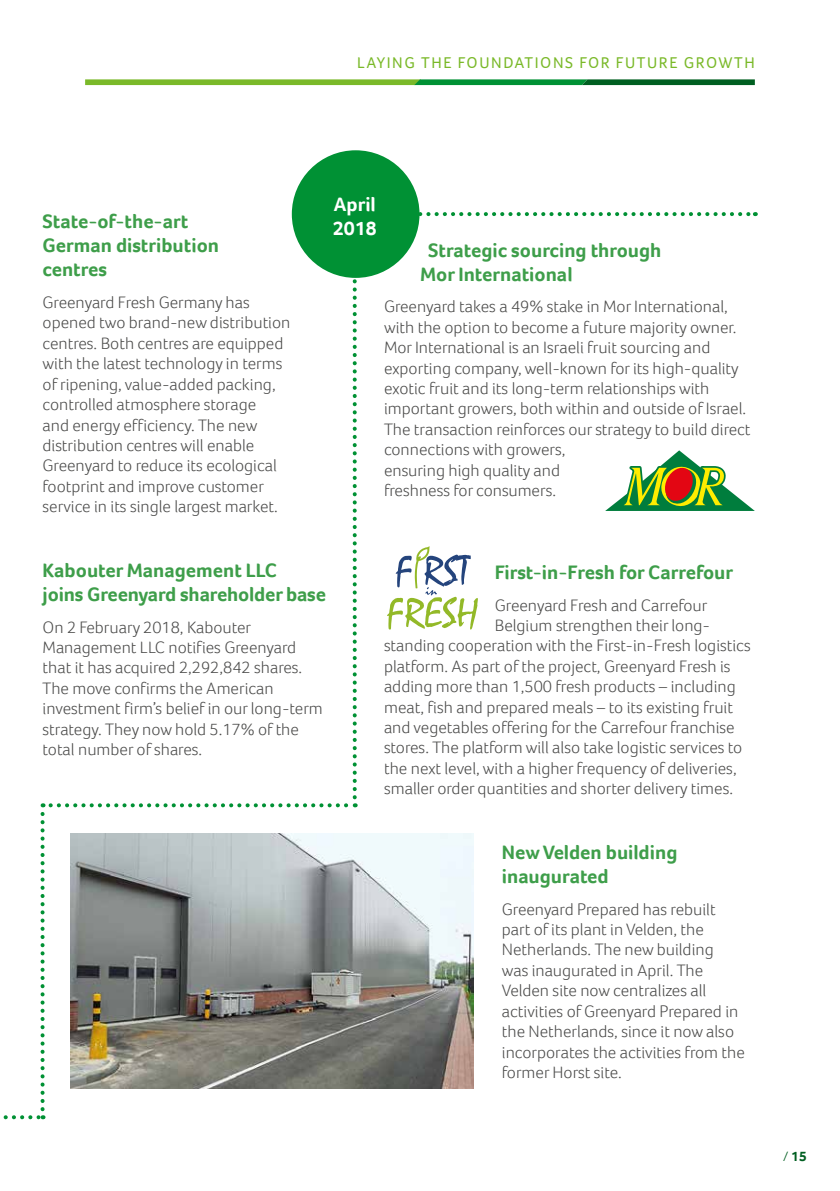
<style>
.page{position:relative;width:840px;height:1191px;background:#fff}
.page>*{position:absolute;margin:0;border:0;box-sizing:border-box;transform-origin:0 0}
.t1{font:700 20px/24px "Foco";color:#3e9e4a}
.t2{font:700 20px/24px "Foco";color:#fff}
.t3{font:300 17px/20.4px "Foco";color:#4a4a49}
.t4{font:16px "Foco";letter-spacing:.1em;color:#7ab929}
.t5{font:700 14px "Foco";color:#005f21}
.s1{font-weight:300}
</style>
<div class="page">
<svg style="left:85px;top:79px;width:669px;height:6px;background:#499e37"></svg>
<svg style="left:3px;top:1115px;width:41px;height:4px"></svg>
<svg style="left:41px;top:803px;width:4px;height:306px"></svg>
<svg style="left:51px;top:803px;width:304px;height:4px"></svg>
<svg style="left:352px;top:279px;width:4px;height:518px"></svg>
<svg style="left:419px;top:212px;width:336px;height:4px"></svg>
<div style="left:291px;top:150px;width:128px;height:128px;background:#009134;border-radius:50%"></div>
<img style="left:71px;top:833px;width:402px;height:256px">
<svg style="left:387px;top:546px;width:90px;height:83px"></svg>
<svg style="left:605px;top:450px;width:149px;height:61px"></svg>
<p class="t4" style="left:357px;top:52px;width:399px">LAYING THE FOUNDATIONS FOR FUTURE GROWTH</p>
<p class="t1" style="left:43px;top:209px;width:178px">State-of-the-art<br>German distribution centres</p>
<p class="t3" style="left:43px;top:292px;width:249px">Greenyard Fresh Germany has opened two brand-new distribution centres. Both centres are equipped with the latest technology in terms of ripening, value-added packing, controlled atmosphere storage<br>and energy efficiency. The new distribution centres will enable Greenyard to reduce its ecological footprint and improve customer service in its single largest market.</p>
<p class="t2" style="left:333px;top:192px;width:45px">April<br>2018</p>
<p class="t1" style="left:420px;top:238px;width:243px;text-indent:8px">Strategic sourcing through<br>Mor International</p>
<p class="t3" style="left:384px;top:296px;width:368px">Greenyard takes a 49% stake in Mor International, with the option to become a future majority owner.<br>Mor International is an Israeli fruit sourcing and exporting company, well-known for its high-quality exotic fruit and its long-term relationships with important growers, both within and outside of Israel.<br>The transaction reinforces our strategy to build direct connections with growers,<br>ensuring high quality and<br>freshness for consumers.</p>
<p class="t1" style="left:43px;top:558px;width:285px">Kabouter Management LLC<br>joins Greenyard shareholder base</p>
<p class="t3" style="left:43px;top:616px;width:282px">On 2 February 2018, Kabouter Management LLC notifies Greenyard that it has acquired 2,292,842 shares.<br>The move confirms the American investment firm’s belief in our long-term strategy. They now hold 5.17% of the total number of shares.</p>
<p class="t1" style="left:494px;top:560px;width:239px">First-in-Fresh for Carrefour</p>
<p class="t3" style="left:494px;top:594px;width:214px">Greenyard Fresh and Carrefour</p>
<p class="t3" style="left:494px;top:615px;width:217px">Belgium strengthen their long-</p>
<p class="t3" style="left:384px;top:635px;width:368px">standing cooperation with the First-in-Fresh logistics</p>
<p class="t3" style="left:384px;top:655px;width:348px">platform. As part of the project, Greenyard Fresh is</p>
<p class="t3" style="left:384px;top:676px;width:353px">adding more than 1,500 fresh products – including</p>
<p class="t3" style="left:384px;top:696px;width:350px">meat, fish and prepared meals – to its existing fruit</p>
<p class="t3" style="left:384px;top:717px;width:352px">and vegetables offering for the Carrefour franchise</p>
<p class="t3" style="left:384px;top:737px;width:359px">stores. The platform will also take logistic services to</p>
<p class="t3" style="left:384px;top:757px;width:354px">the next level, with a higher frequency of deliveries,</p>
<p class="t3" style="left:384px;top:778px;width:350px">smaller order quantities and shorter delivery times.</p>
<p class="t1" style="left:501px;top:840px;width:177px">New Velden building inaugurated</p>
<p class="t3" style="left:501px;top:898px;width:244px">Greenyard Prepared has rebuilt part of its plant in Velden, the<br>Netherlands. The new building<br>was inaugurated in April. The<br>Velden site now centralizes all activities of Greenyard Prepared in the Netherlands, since it now also incorporates the activities from the former Horst site.</p>
<p class="t5" style="left:782px;top:1147px;width:25px"><span class="s1">/</span> 15</p>
</div>
